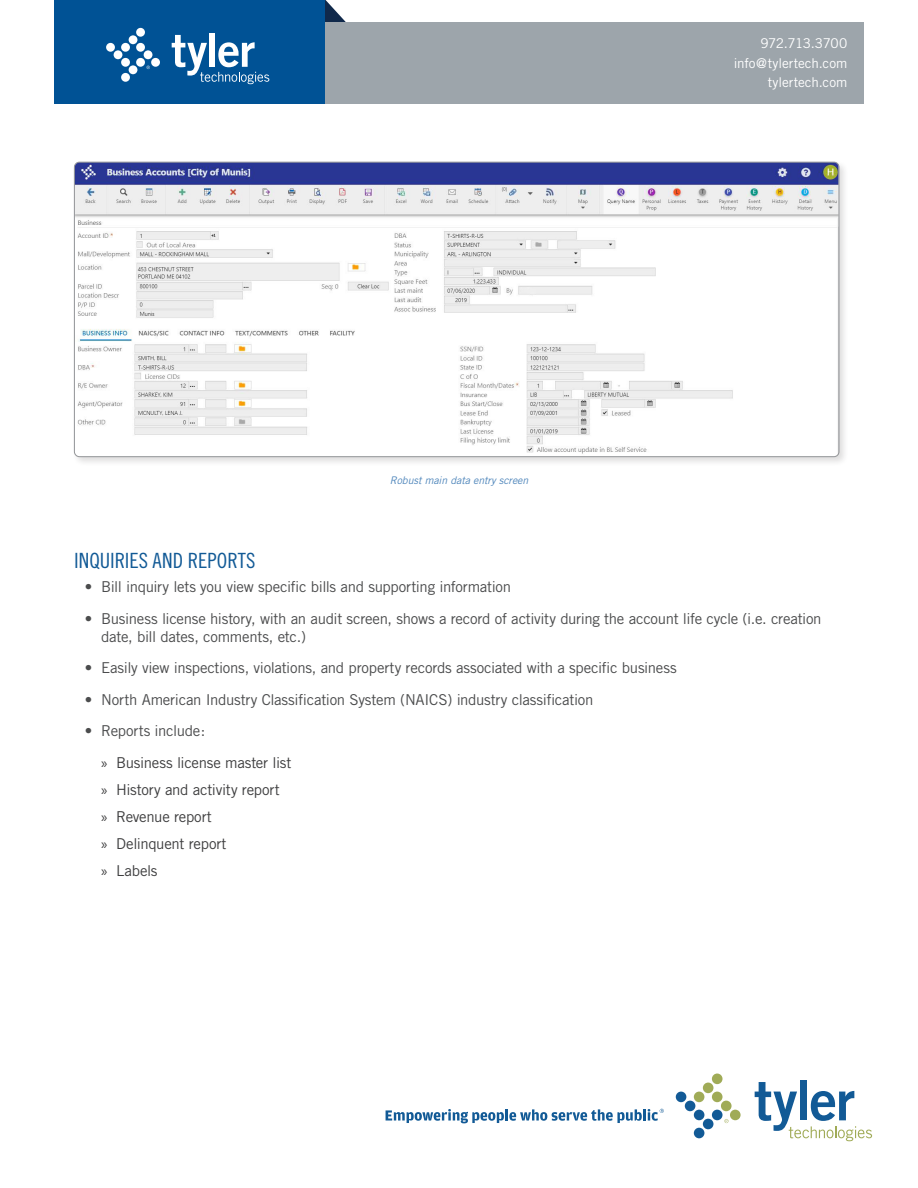
<style>
.page{position:relative;width:918px;height:1188px;background:#fff}
.page>*{position:absolute;margin:0;border:0;box-sizing:border-box;transform-origin:0 0}
.Subheader{font:21px "Trade Gothic Cond Eighteen";color:#125a96}
.t1{font:15px/18px "Trade Gothic";letter-spacing:-.02em;color:#4b4c4d}
.t2{font:15px "Trade Gothic";letter-spacing:-.02em;color:#3e3e3f}
.t3{font:13.5px/19.5px "Trade Gothic";letter-spacing:-.01em;color:#fff;text-align:right}
.Credit{font:italic 10.5px "Trade Gothic";letter-spacing:-.005em;color:#4f86bb}
.s1{font-family:"Myriad Pro"}
</style>
<div class="page">
<svg style="left:325px;top:0;width:21px;height:22px"></svg>
<div style="left:297px;top:22px;width:567px;height:82px;background:#9da5ab"></div>
<div style="left:54px;top:0;width:271px;height:104px;background:#005295"></div>
<div style="left:209px;top:34px;width:6px;height:33px;background:#fff"></div>
<svg style="left:172px;top:35px;width:97px;height:49px"></svg>
<div style="left:106px;top:43px;width:9px;height:9px;background:#fff;border-radius:50%"></div>
<div style="left:114px;top:50px;width:8px;height:9px;background:#fff;border-radius:50%"></div>
<div style="left:121px;top:58px;width:9px;height:9px;background:#fff;border-radius:50%"></div>
<div style="left:121px;top:73px;width:9px;height:9px;background:#fff;border-radius:50%"></div>
<div style="left:129px;top:65px;width:8px;height:9px;background:#fff;border-radius:50%"></div>
<div style="left:136px;top:58px;width:9px;height:9px;background:#fff;border-radius:50%"></div>
<div style="left:121px;top:43px;width:9px;height:9px;background:#fff;border-radius:50%"></div>
<div style="left:129px;top:35px;width:8px;height:9px;background:#fff;border-radius:50%"></div>
<div style="left:136px;top:43px;width:9px;height:9px;background:#fff;border-radius:50%"></div>
<div style="left:144px;top:50px;width:8px;height:9px;background:#fff;border-radius:50%"></div>
<div style="left:151px;top:58px;width:9px;height:9px;background:#fff;border-radius:50%"></div>
<div style="left:136px;top:28px;width:9px;height:9px;background:#fff;border-radius:50%"></div>
<svg style="left:146px;top:66px;width:4px;height:3px"></svg>
<div style="left:800px;top:1080px;width:7px;height:40px;background:#125a96"></div>
<svg style="left:755px;top:1082px;width:117px;height:59px"></svg>
<div style="left:676px;top:1092px;width:10px;height:10px;background:#125a96;border-radius:50%"></div>
<div style="left:685px;top:1101px;width:10px;height:10px;background:#125a96;border-radius:50%"></div>
<div style="left:694px;top:1110px;width:10px;height:10px;background:#125a96;border-radius:50%"></div>
<div style="left:694px;top:1128px;width:10px;height:10px;background:#125a96;border-radius:50%"></div>
<div style="left:703px;top:1119px;width:10px;height:10px;background:#125a96;border-radius:50%"></div>
<div style="left:712px;top:1110px;width:11px;height:10px;background:#125a96;border-radius:50%"></div>
<div style="left:694px;top:1092px;width:10px;height:10px;background:#a0ab57;border-radius:50%"></div>
<div style="left:703px;top:1083px;width:10px;height:10px;background:#a0ab57;border-radius:50%"></div>
<div style="left:712px;top:1092px;width:11px;height:10px;background:#a0ab57;border-radius:50%"></div>
<div style="left:721px;top:1101px;width:11px;height:10px;background:#a0ab57;border-radius:50%"></div>
<div style="left:730px;top:1110px;width:11px;height:10px;background:#a0ab57;border-radius:50%"></div>
<div style="left:712px;top:1074px;width:11px;height:10px;background:#a0ab57;border-radius:50%"></div>
<svg style="left:724px;top:1119px;width:5px;height:4px"></svg>
<svg style="left:386px;top:1109px;width:278px;height:14px"></svg>
<div style="left:72px;top:160px;width:776px;height:306px;background:#231f20;opacity:.15"></div>
<img style="left:74px;top:162px;width:765px;height:295px">
<p class="Credit" style="left:390px;top:474px;width:140px">Robust main data entry screen</p>
<p class="t3" style="left:734px;top:34px;width:115px">972.713.3700 info@tylertech.com tylertech.com</p>
<p class="Subheader" style="left:74px;top:548px;width:183px">INQUIRIES AND REPORTS</p>
<p class="t1" style="left:85px;top:578px;width:428px">• Bill inquiry lets you view specific bills and supporting information</p>
<p class="t1" style="left:101px;top:609px;width:722px;text-indent:-16px">• Business license history, with an audit screen, shows a record of activity during the account life cycle (i.e. creation date, bill dates, comments, etc.)</p>
<p class="t1" style="left:85px;top:659px;width:594px">• Easily view inspections, violations, and property records associated with a specific business</p>
<p class="t1" style="left:85px;top:690px;width:510px">• North American Industry Classification System (NAICS) industry classification</p>
<p class="t1" style="left:85px;top:722px;width:122px">• Reports include:</p>
<p class="t2" style="left:101px;top:753px;width:192px"><span class="s1">»</span> Business license master list</p>
<p class="t2" style="left:101px;top:780px;width:180px"><span class="s1">»</span> History and activity report</p>
<p class="t2" style="left:101px;top:807px;width:112px"><span class="s1">»</span> Revenue report</p>
<p class="t2" style="left:101px;top:834px;width:127px"><span class="s1">»</span> Delinquent report</p>
<p class="t2" style="left:101px;top:861px;width:58px"><span class="s1">»</span> Labels</p>
</div>
